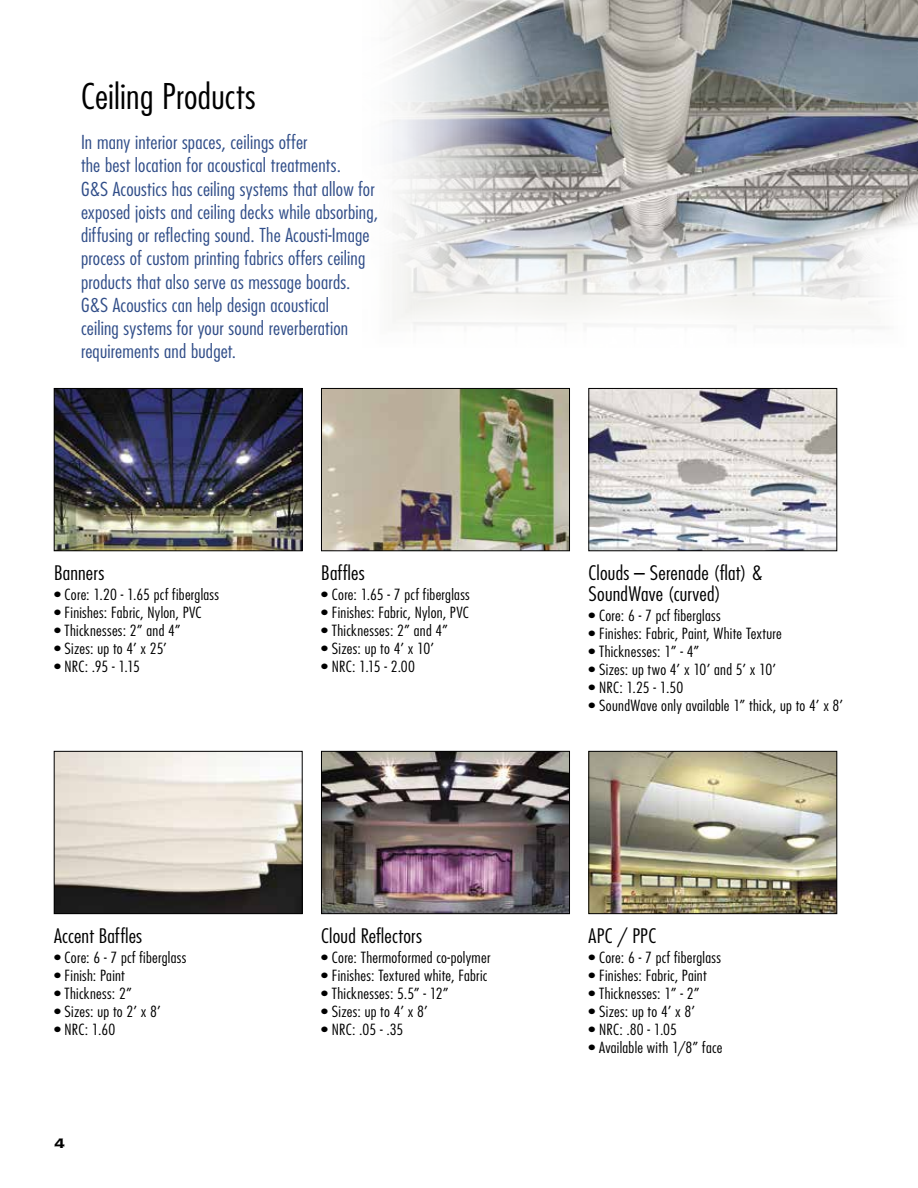
<style>
.page{position:relative;width:918px;height:1188px;background:#fff}
.page>*{position:absolute;margin:0;border:0;box-sizing:border-box;transform-origin:0 0}
.t1{font:300 condensed 34.5px "Futura";letter-spacing:.005em;color:#000;scale:1.1 1}
.t2{font:300 condensed 19.5px/21px "Futura";letter-spacing:.01em;color:#000;scale:1.1 1}
.t3{font:300 condensed 18.75px/23.2px "Futura";letter-spacing:.01em;color:#314e89;scale:1.1 1}
.t4{font:18px "Copperplate Thirty Three BC";color:#000}
.t5{font:300 condensed 15px "Futura";letter-spacing:.015em;color:#000;scale:1.1 1}
</style>
<div class="page">
<img style="left:56px;top:753px;width:244px;height:159px">
<div style="left:54px;top:751px;width:248px;height:163px;border:1px solid #000"></div>
<img style="left:323px;top:753px;width:245px;height:159px">
<div style="left:321px;top:751px;width:249px;height:163px;border:1px solid #000"></div>
<img style="left:591px;top:753px;width:244px;height:159px">
<div style="left:589px;top:751px;width:248px;height:163px;border:1px solid #000"></div>
<img style="left:323px;top:390px;width:245px;height:159px">
<div style="left:321px;top:388px;width:249px;height:163px;border:1px solid #000"></div>
<img style="left:591px;top:390px;width:244px;height:159px">
<div style="left:589px;top:388px;width:248px;height:163px;border:1px solid #000"></div>
<img style="left:56px;top:390px;width:244px;height:159px">
<div style="left:54px;top:388px;width:248px;height:163px;border:1px solid #000"></div>
<img style="left:388px;top:0;width:497px;height:330px">
<img style="left:504px;top:0;width:414px;height:263px">
<h1 class="t1" style="left:81px;top:75px;width:160px">Ceiling Products</h1>
<p class="t3" style="left:81px;top:130px;width:272px">In many interior spaces, ceilings offer<br>the best location for acoustical treatments.<br>G&amp;S Acoustics has ceiling systems that allow for exposed joists and ceiling decks while absorbing, diffusing or reflecting sound. The Acousti-Image process of custom printing fabrics offers ceiling products that also serve as message boards.<br>G&amp;S Acoustics can help design acoustical<br>ceiling systems for your sound reverberation requirements and budget.</p>
<h2 class="t2" style="left:54px;top:562px;width:47px">Banners</h2>
<p class="t5" style="left:54px;top:585px;width:152px">• Core: 1.20 - 1.65 pcf fiberglass</p>
<p class="t5" style="left:54px;top:603px;width:136px">• Finishes: Fabric, Nylon, PVC</p>
<p class="t5" style="left:54px;top:621px;width:117px">• Thicknesses: 2” and 4”</p>
<p class="t5" style="left:54px;top:639px;width:104px">• Sizes: up to 4’ x 25’</p>
<p class="t5" style="left:54px;top:657px;width:80px">• NRC: .95 - 1.15</p>
<h2 class="t2" style="left:54px;top:925px;width:82px">Accent Baffles</h2>
<p class="t5" style="left:54px;top:948px;width:122px">• Core: 6 - 7 pcf fiberglass</p>
<p class="t5" style="left:54px;top:966px;width:66px">• Finish: Paint</p>
<p class="t5" style="left:54px;top:984px;width:72px">• Thickness: 2”</p>
<p class="t5" style="left:54px;top:1002px;width:99px">• Sizes: up to 2’ x 8’</p>
<p class="t5" style="left:54px;top:1020px;width:57px">• NRC: 1.60</p>
<p class="t4" style="left:54px;top:1134px;width:12px">4</p>
<h2 class="t2" style="left:321px;top:562px;width:41px">Baffles</h2>
<p class="t5" style="left:321px;top:585px;width:137px">• Core: 1.65 - 7 pcf fiberglass</p>
<p class="t5" style="left:321px;top:603px;width:136px">• Finishes: Fabric, Nylon, PVC</p>
<p class="t5" style="left:321px;top:621px;width:117px">• Thicknesses: 2” and 4”</p>
<p class="t5" style="left:321px;top:639px;width:104px">• Sizes: up to 4’ x 10’</p>
<p class="t5" style="left:321px;top:657px;width:87px">• NRC: 1.15 - 2.00</p>
<h2 class="t2" style="left:321px;top:925px;width:93px">Cloud Reflectors</h2>
<p class="t5" style="left:321px;top:948px;width:155px">• Core: Thermoformed co-polymer</p>
<p class="t5" style="left:321px;top:966px;width:152px">• Finishes: Textured white, Fabric</p>
<p class="t5" style="left:321px;top:984px;width:117px">• Thicknesses: 5.5” - 12”</p>
<p class="t5" style="left:321px;top:1002px;width:98px">• Sizes: up to 4’ x 8’</p>
<p class="t5" style="left:321px;top:1020px;width:76px">• NRC: .05 - .35</p>
<h2 class="t2" style="left:589px;top:562px;width:160px">Clouds – Serenade (flat) &amp;<br>SoundWave (curved)</h2>
<p class="t5" style="left:589px;top:606px;width:122px">• Core: 6 - 7 pcf fiberglass</p>
<p class="t5" style="left:589px;top:624px;width:177px">• Finishes: Fabric, Paint, White Texture</p>
<p class="t5" style="left:589px;top:642px;width:102px">• Thicknesses: 1” - 4”</p>
<p class="t5" style="left:589px;top:660px;width:172px">• Sizes: up two 4’ x 10’ and 5’ x 10’</p>
<p class="t5" style="left:589px;top:678px;width:88px">• NRC: 1.25 - 1.50</p>
<p class="t5" style="left:589px;top:696px;width:233px">• SoundWave only available 1” thick, up to 4’ x 8’</p>
<h2 class="t2" style="left:589px;top:925px;width:63px">APC / PPC</h2>
<p class="t5" style="left:589px;top:948px;width:122px">• Core: 6 - 7 pcf fiberglass</p>
<p class="t5" style="left:589px;top:966px;width:109px">• Finishes: Fabric, Paint</p>
<p class="t5" style="left:589px;top:984px;width:102px">• Thicknesses: 1” - 2”</p>
<p class="t5" style="left:589px;top:1002px;width:98px">• Sizes: up to 4’ x 8’</p>
<p class="t5" style="left:589px;top:1020px;width:82px">• NRC: .80 - 1.05</p>
<p class="t5" style="left:589px;top:1038px;width:123px">• Available with 1/8” face</p>
</div>
